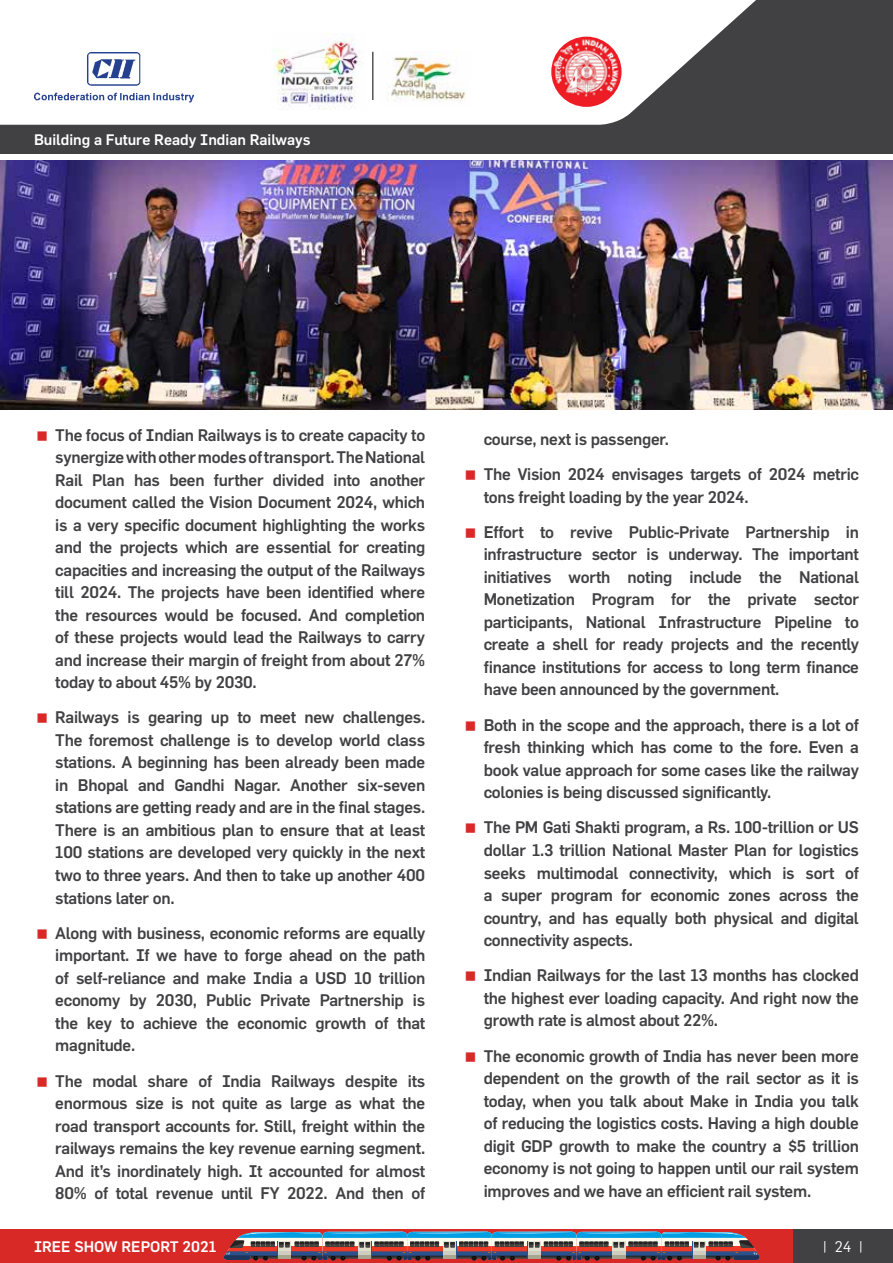
<style>
.page{position:relative;width:893px;height:1263px;background:#fff}
.page>*{position:absolute;margin:0;border:0;box-sizing:border-box;transform-origin:0 0}
.t1{font:500 16.5px/22.5px "Flama";letter-spacing:-.015em;color:#414042;text-align:justify}
.t2{font:500 15px "Flama";color:#fff}
.t3{font:15px "Flama";color:#fff}
</style>
<div class="page">
<div style="left:0;top:0;width:893px;height:154px;background:#414042"></div>
<svg style="left:0;top:0;width:756px;height:125px;fill:#fff"></svg>
<img style="left:34px;top:52px;width:160px;height:51px">
<img style="left:551px;top:37px;width:71px;height:70px;border-radius:35px">
<img style="left:271px;top:34px;width:94px;height:76px">
<img style="left:380px;top:51px;width:90px;height:56px">
<hr style="left:373px;top:52px;width:1px;height:48px;background:#000">
<div style="left:0;top:1229px;width:793px;height:34px;background:#d82927"></div>
<svg style="left:224px;top:1231px;width:536px;height:29px"></svg>
<div style="left:793px;top:1229px;width:100px;height:34px;background:#414042"></div>
<img style="left:0;top:161px;width:893px;height:248px">
<p class="t2" style="left:34px;top:131px;width:278px">Building a Future Ready Indian Railways</p>
<p class="t1" style="left:55px;top:423px;width:371px">The focus of Indian Railways is to create capacity to synergize with other modes of transport. The National Rail Plan has been further divided into another document called the Vision Document 2024, which is a very specific document highlighting the works and the projects which are essential for creating capacities and increasing the output of the Railways till 2024. The projects have been identified where the resources would be focused. And completion of these projects would lead the Railways to carry and increase their margin of freight from about 27% today to about 45% by 2030.</p>
<p class="t1" style="left:55px;top:706px;width:371px">Railways is gearing up to meet new challenges.<br>The foremost challenge is to develop world class stations. A beginning has been already been made in Bhopal and Gandhi Nagar. Another six-seven stations are getting ready and are in the final stages.<br>There is an ambitious plan to ensure that at least 100 stations are developed very quickly in the next two to three years. And then to take up another 400 stations later on.</p>
<p class="t1" style="left:55px;top:921px;width:371px">Along with business, economic reforms are equally important. If we have to forge ahead on the path of self-reliance and make India a USD 10 trillion economy by 2030, Public Private Partnership is the key to achieve the economic growth of that magnitude.</p>
<p class="t1" style="left:55px;top:1069px;width:371px">The modal share of India Railways despite its enormous size is not quite as large as what the road transport accounts for. Still, freight within the railways remains the key revenue earning segment.<br>And it’s inordinately high. It accounted for almost 80% of total revenue until FY 2022. And then of</p>
<p class="t1" style="left:484px;top:421px;width:377px;line-height:35.2px">course, next is passenger.<br>The Vision 2024 envisages targets of 2024 metric</p>
<p class="t1" style="left:484px;top:479px;width:377px;line-height:35.2px">tons freight loading by the year 2024.<br>Effort to revive Public-Private Partnership in</p>
<p class="t1" style="left:484px;top:543px;width:377px">infrastructure sector is underway. The important initiatives worth noting include the National Monetization Program for the private sector participants, National Infrastructure Pipeline to create a shell for ready projects and the recently finance institutions for access to long term finance have been announced by the government.</p>
<p class="t1" style="left:484px;top:713px;width:377px">Both in the scope and the approach, there is a lot of fresh thinking which has come to the fore. Even a book value approach for some cases like the railway colonies is being discussed significantly.</p>
<p class="t1" style="left:484px;top:816px;width:377px">The PM Gati Shakti program, a Rs. 100-trillion or US dollar 1.3 trillion National Master Plan for logistics seeks multimodal connectivity, which is sort of a super program for economic zones across the country, and has equally both physical and digital connectivity aspects.</p>
<p class="t1" style="left:484px;top:964px;width:377px">Indian Railways for the last 13 months has clocked the highest ever loading capacity. And right now the growth rate is almost about 22%.</p>
<p class="t1" style="left:484px;top:1044px;width:377px">The economic growth of India has never been more dependent on the growth of the rail sector as it is today, when you talk about Make in India you talk of reducing the logistics costs. Having a high double digit GDP growth to make the country a $5 trillion economy is not going to happen until our rail system improves and we have an efficient rail system.</p>
<p class="t2" style="left:34px;top:1238px;width:184px">IREE SHOW REPORT 2021</p>
<p class="t3" style="left:823px;top:1238px;width:42px">| 24 |</p>
</div>
